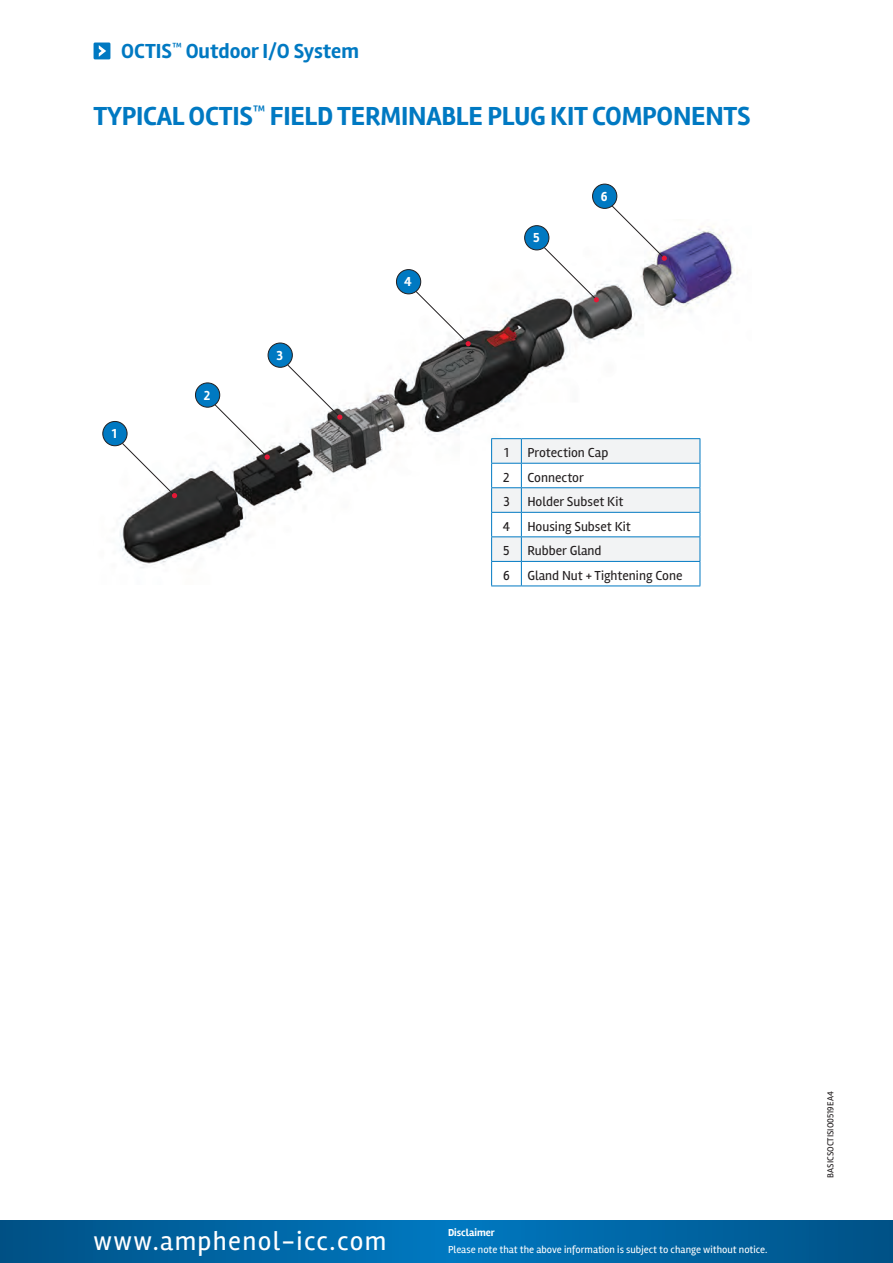
<style>
.page{position:relative;width:893px;height:1263px;background:#fff}
.page>*{position:absolute;margin:0;border:0;box-sizing:border-box;transform-origin:0 0}
.t1{font:700 27px "Rambla";letter-spacing:-.01em;color:#0079c2}
.t2{font:27px "Rambla";letter-spacing:.05em;color:#fff}
.t3{font:700 21px "Rambla";color:#0079c2}
.t4{font:13.5px "Rambla";color:#231f20}
.t5{font:700 13.5px "Rambla";color:#fff}
.t6{font:10.5px "Rambla";color:#fff}
.t7{font:700 10.5px "Rambla";color:#fff}
.t8{font:9px "Rambla";color:#231f20}
</style>
<div class="page">
<div style="left:94px;top:43px;width:16px;height:16px;background:#0079c2"></div>
<svg style="left:99px;top:45px;width:7px;height:12px"></svg>
<svg style="left:0;top:1220px;width:893px;height:25px;background:#0064a2"></svg>
<svg style="left:0;top:1245px;width:893px;height:18px;background:#0064a2"></svg>
<img style="left:102px;top:225px;width:636px;height:343px">
<div style="left:525px;top:226px;width:24px;height:24px;background:#0079c2;border-radius:50%"></div>
<div style="left:524px;top:225px;width:25px;height:25px;border:1px solid #231f20;border-radius:50%"></div>
<svg style="left:543px;top:246px;width:56px;height:56px"></svg>
<div style="left:396px;top:270px;width:25px;height:24px;background:#0079c2;border-radius:50%"></div>
<div style="left:396px;top:269px;width:25px;height:25px;border:1px solid #231f20;border-radius:50%"></div>
<svg style="left:415px;top:290px;width:56px;height:56px"></svg>
<div style="left:268px;top:343px;width:24px;height:24px;background:#0079c2;border-radius:50%"></div>
<div style="left:268px;top:343px;width:25px;height:25px;border:1px solid #231f20;border-radius:50%"></div>
<svg style="left:287px;top:364px;width:55px;height:56px"></svg>
<div style="left:195px;top:383px;width:25px;height:24px;background:#0079c2;border-radius:50%"></div>
<div style="left:195px;top:382px;width:25px;height:26px;border:1px solid #231f20;border-radius:50%"></div>
<svg style="left:214px;top:404px;width:56px;height:56px"></svg>
<div style="left:103px;top:421px;width:24px;height:25px;background:#0079c2;border-radius:50%"></div>
<div style="left:102px;top:421px;width:25px;height:25px;border:1px solid #231f20;border-radius:50%"></div>
<svg style="left:121px;top:442px;width:56px;height:56px"></svg>
<div style="left:593px;top:184px;width:24px;height:24px;background:#0079c2;border-radius:50%"></div>
<div style="left:592px;top:184px;width:25px;height:25px;border:1px solid #231f20;border-radius:50%"></div>
<svg style="left:611px;top:205px;width:56px;height:56px"></svg>
<hr style="left:491px;top:438px;width:30px;height:1px;background:#0079c2">
<hr style="left:521px;top:438px;width:179px;height:1px;background:#0079c2">
<svg style="left:491px;top:439px;width:210px;height:147px"></svg>
<hr style="left:491px;top:586px;width:30px;height:1px;background:#0079c2">
<hr style="left:521px;top:586px;width:179px;height:1px;background:#0079c2">
<p class="t3" style="left:121px;top:39px;width:239px">OCTIS<sup>™</sup> Outdoor I/O System</p>
<p class="t1" style="left:94px;top:100px;width:659px">TYPICAL OCTIS<sup>™</sup> FIELD TERMINABLE PLUG KIT COMPONENTS</p>
<p class="t5" style="left:112px;top:426px;width:7px">1</p>
<p class="t5" style="left:204px;top:387px;width:8px">2</p>
<p class="t5" style="left:276px;top:347px;width:8px">3</p>
<p class="t5" style="left:404px;top:274px;width:9px">4</p>
<p class="t5" style="left:533px;top:230px;width:8px">5</p>
<p class="t5" style="left:601px;top:188px;width:8px">6</p>
<p class="t4" style="left:504px;top:445px;width:6px">1</p>
<p class="t4" style="left:527px;top:445px;width:82px">Protection Cap</p>
<p class="t4" style="left:503px;top:469px;width:8px">2</p>
<p class="t4" style="left:527px;top:469px;width:58px">Connector</p>
<p class="t4" style="left:503px;top:494px;width:8px">3</p>
<p class="t4" style="left:527px;top:494px;width:98px">Holder Subset Kit</p>
<p class="t4" style="left:503px;top:518px;width:9px">4</p>
<p class="t4" style="left:527px;top:518px;width:105px">Housing Subset Kit</p>
<p class="t4" style="left:503px;top:543px;width:8px">5</p>
<p class="t4" style="left:527px;top:543px;width:76px">Rubber Gland</p>
<p class="t4" style="left:503px;top:567px;width:8px">6</p>
<p class="t4" style="left:527px;top:567px;width:157px">Gland Nut + Tightening Cone</p>
<h1 class="t2" style="left:94px;top:1224px;width:294px">www.amphenol-icc.com</h1>
<p class="t7" style="left:448px;top:1227px;width:48px">Disclaimer</p>
<p class="t6" style="left:448px;top:1243px;width:321px">Please note that the above information is subject to change without notice.</p>
<p class="t8" style="left:825px;top:1177px;width:88px;rotate:-90deg">BASICSOCTISIO0519EA4</p>
</div>
